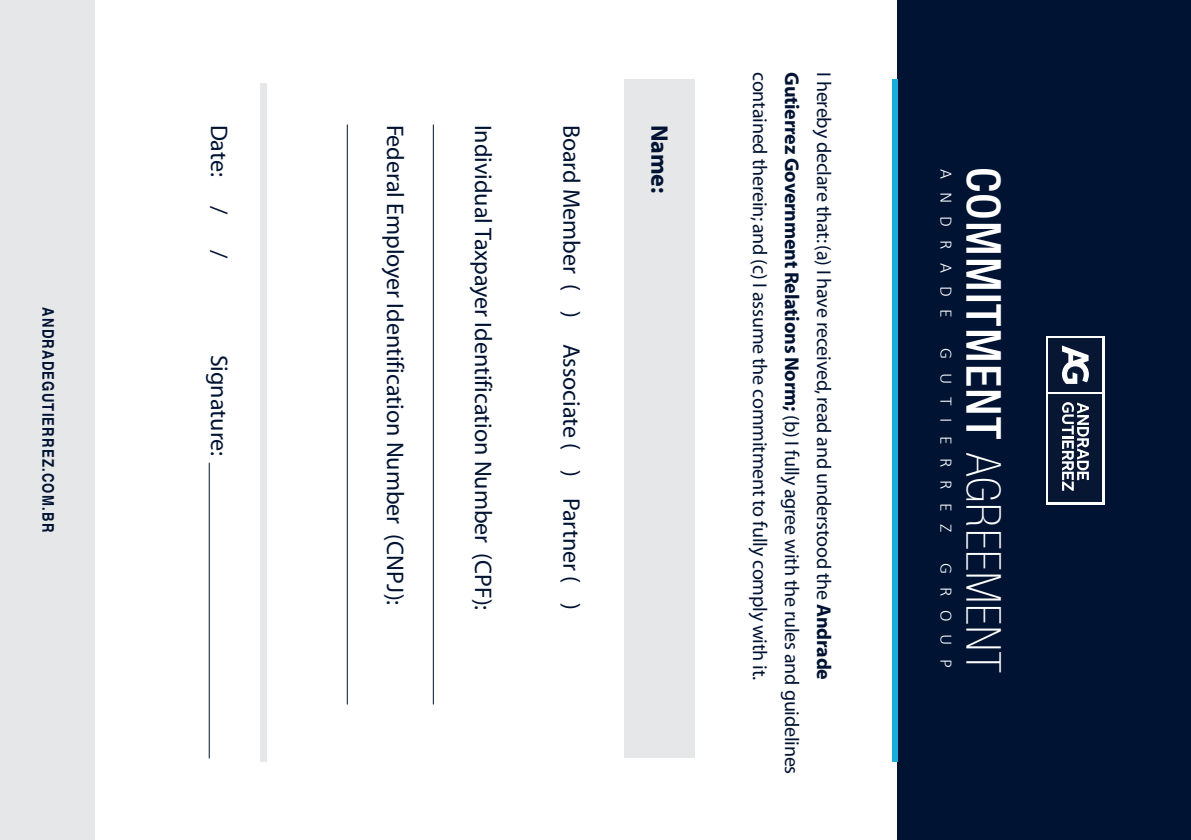
<style>
.page{position:relative;width:1191px;height:840px;background:#fff}
.page>*{position:absolute;margin:0;border:0;box-sizing:border-box;transform-origin:0 0}
.t1{font:500 condensed 48px "Helvetica 67";letter-spacing:.025em;color:#fff}
.t2{font:24px "Myriad";color:#001332}
.t3{font:700 24px "Myriad";color:#001332}
.t4{font:20px/32px "Myriad";letter-spacing:-.01em;color:#001332}
.t5{font:300 17.6px "Calibri";letter-spacing:.745em;color:#fff}
.t6{font:700 condensed 16px "Helvetica";letter-spacing:.075em;color:#001332}
.s1{font-weight:700}
.s2{font-family:"Helvetica 37";font-weight:100}
</style>
<div class="page">
<div style="left:0;top:0;width:94px;height:839px;background:#e6e7e9"></div>
<div style="left:260px;top:83px;width:6px;height:677px;background:#e6e7e9"></div>
<hr style="left:209px;top:462px;width:1px;height:296px;background:#001332">
<div style="left:897px;top:0;width:294px;height:839px;background:#001332"></div>
<div style="left:624px;top:79px;width:70px;height:677px;background:#e6e7e9"></div>
<div style="left:892px;top:79px;width:5px;height:681px;background:#16afdb"></div>
<hr style="left:433px;top:124px;width:1px;height:580px;background:#001332">
<hr style="left:347px;top:124px;width:1px;height:580px;background:#001332">
<div style="left:1046px;top:335px;width:58px;height:169px;background:#fff"></div>
<div style="left:1048px;top:338px;width:54px;height:54px;background:#071633"></div>
<div style="left:1048px;top:394px;width:54px;height:108px;background:#071633"></div>
<svg style="left:1062px;top:345px;width:27px;height:38px"></svg>
<svg style="left:1062px;top:402px;width:26px;height:88px"></svg>
<p class="t6" style="left:58px;top:307px;width:226px;rotate:90deg">ANDRADEGUTIERREZ.COM.BR</p>
<p class="t2" style="left:231px;top:124px;width:91px;rotate:90deg">Date: /</p>
<p class="t2" style="left:231px;top:249px;width:10px;rotate:90deg">/</p>
<p class="t2" style="left:231px;top:354px;width:103px;rotate:90deg">Signature:</p>
<p class="t2" style="left:407px;top:124px;width:482px;rotate:90deg">Federal Employer Identification Number (CNPJ):</p>
<p class="t2" style="left:495px;top:124px;width:487px;rotate:90deg">Individual Taxpayer Identification Number (CPF):</p>
<p class="t2" style="left:583px;top:124px;width:487px;rotate:90deg">Board Member ( ) Associate ( ) Partner ( )</p>
<p class="t3" style="left:672px;top:124px;width:70px;rotate:90deg">Name:</p>
<p class="t4" style="left:839px;top:72px;width:703px;rotate:90deg">I hereby declare that: (a) I have received, read and understood the <span class="s1">Andrade<br>Gutierrez Government Relations Norm;</span> (b) I fully agree with the rules and guidelines contained therein; and (c) I assume the commitment to fully comply with it.</p>
<p class="t5" style="left:957px;top:169px;width:151px;rotate:90deg">ANDRADE</p>
<p class="t5" style="left:957px;top:348px;width:186px;rotate:90deg">GUTIERREZ</p>
<p class="t5" style="left:957px;top:562px;width:106px;rotate:90deg">GROUP</p>
<h1 class="t1" style="left:1012px;top:167px;width:507px;rotate:90deg">COMMITMENT <span class="s2">AGREEMENT</span></h1>
</div>
